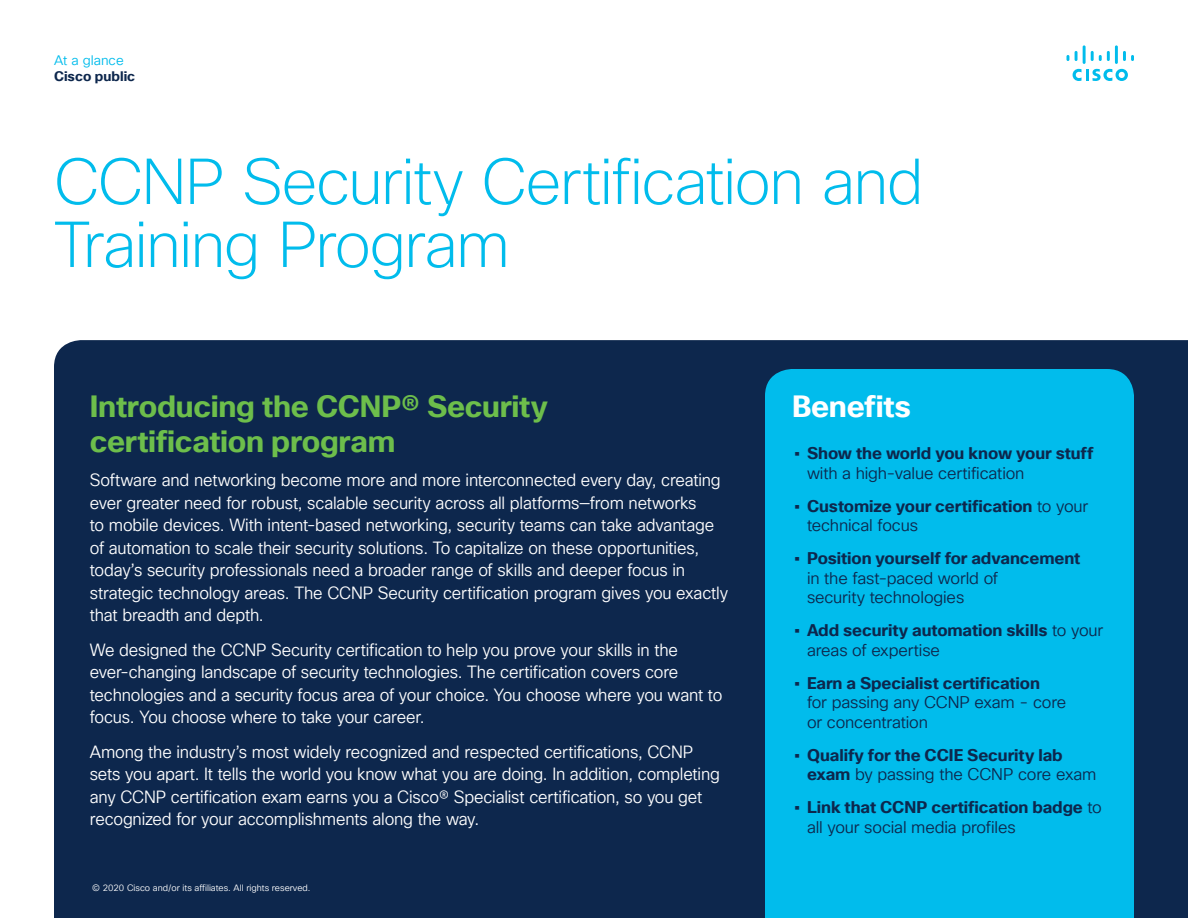
<style>
.page{position:relative;width:1188px;height:918px;background:#fff}
.page>*{position:absolute;margin:0;border:0;box-sizing:border-box;transform-origin:0 0}
.Title_Headline{font:200 63px/63px "Cisco Sans TT";letter-spacing:-.025em;color:#01bcec}
.Subhead2_Green{font:700 30px/34.5px "Cisco Sans TT";letter-spacing:-.01em;color:#6dbe4b}
.Sidebar_Heading_Whit{font:700 30px "Cisco Sans TT";letter-spacing:-.01em;color:#fff}
.Intro{font:17.25px/22.5px "Cisco Sans TT Light";letter-spacing:-.01em;color:#fff;scale:.96 1}
.t1{font:700 16.5px/19.5px "Cisco Sans TT";letter-spacing:-.005em;color:#0d274d}
.t2{font:16.5px/19.5px "Cisco Sans TT Light";letter-spacing:-.01em;color:#0d274d}
.t3{font:700 13.5px "Cisco Sans TT";color:#0d274d}
.t4{font:13.5px "Cisco Sans TT Light";color:#01bcec}
.Footer_white{font:9px "Cisco Sans TT Light";color:#fff}
.s1{font-family:"Cisco Sans TT Light";font-weight:400}
.s2{font-family:"Cisco Sans TT";font-weight:700}
</style>
<div class="page">
<svg style="left:1073px;top:69px;width:55px;height:12px"></svg>
<svg style="left:1067px;top:55px;width:2px;height:6px"></svg>
<svg style="left:1075px;top:51px;width:3px;height:10px"></svg>
<hr style="left:1083px;top:45px;width:3px;height:19px;background:#01bcec">
<svg style="left:1091px;top:51px;width:19px;height:10px"></svg>
<hr style="left:1115px;top:45px;width:3px;height:19px;background:#01bcec">
<svg style="left:1123px;top:51px;width:11px;height:10px"></svg>
<div style="left:54px;top:340px;width:1134px;height:578px;background:#0d274d"></div>
<div style="left:765px;top:369px;width:369px;height:549px;background:#01bcec"></div>
<p class="t4" style="left:54px;top:51px;width:71px">At a glance</p>
<p class="t3" style="left:54px;top:67px;width:83px">Cisco public</p>
<p class="Title_Headline" style="left:54px;top:152px;width:871px">CCNP Security Certification and<br>Training Program</p>
<p class="Subhead2_Green" style="left:90px;top:390px;width:459px">Introducing the CCNP® Security certification program</p>
<p class="Intro" style="left:90px;top:469px;width:666px">Software and networking become more and more interconnected every day, creating ever greater need for robust, scalable security across all platforms—from networks<br>to mobile devices. With intent-based networking, security teams can take advantage of automation to scale their security solutions. To capitalize on these opportunities, today’s security professionals need a broader range of skills and deeper focus in strategic technology areas. The CCNP Security certification program gives you exactly that breadth and depth.</p>
<p class="Intro" style="left:90px;top:639px;width:660px">We designed the CCNP Security certification to help you prove your skills in the ever-changing landscape of security technologies. The certification covers core technologies and a security focus area of your choice. You choose where you want to focus. You choose where to take your career.</p>
<p class="Intro" style="left:90px;top:741px;width:658px">Among the industry’s most widely recognized and respected certifications, CCNP sets you apart. It tells the world you know what you are doing. In addition, completing any CCNP certification exam earns you a Cisco® Specialist certification, so you get recognized for your accomplishments along the way.</p>
<p class="Footer_white" style="left:92px;top:882px;width:220px">© 2020 Cisco and/or its affiliates. All rights reserved.</p>
<p class="Sidebar_Heading_Whit" style="left:792px;top:387px;width:121px">Benefits</p>
<p class="t1" style="left:807px;top:444px;width:288px;text-indent:-13px">• Show the world you know your stuff <span class="s1">with a high-value certification</span></p>
<p class="t1" style="left:807px;top:497px;width:283px;text-indent:-13px">• Customize your certification <span class="s1">to your technical focus</span></p>
<p class="t2" style="left:807px;top:549px;width:275px;text-indent:-13px"><span class="s2">• Position yourself for advancement </span>in the fast-paced world of<br>security technologies</p>
<p class="t1" style="left:807px;top:621px;width:298px;text-indent:-13px">• Add security automation skills <span class="s1">to your areas of expertise</span></p>
<p class="t2" style="left:807px;top:674px;width:261px;text-indent:-13px"><span class="s2">• Earn a Specialist certification<br></span>for passing any CCNP exam - core or concentration</p>
<p class="t1" style="left:807px;top:746px;width:291px;text-indent:-13px">• Qualify for the CCIE Security lab exam <span class="s1">by passing the CCNP core exam</span></p>
<p class="t1" style="left:807px;top:798px;width:296px;text-indent:-13px">• Link that CCNP certification badge <span class="s1">to all your social media profiles</span></p>
</div>
